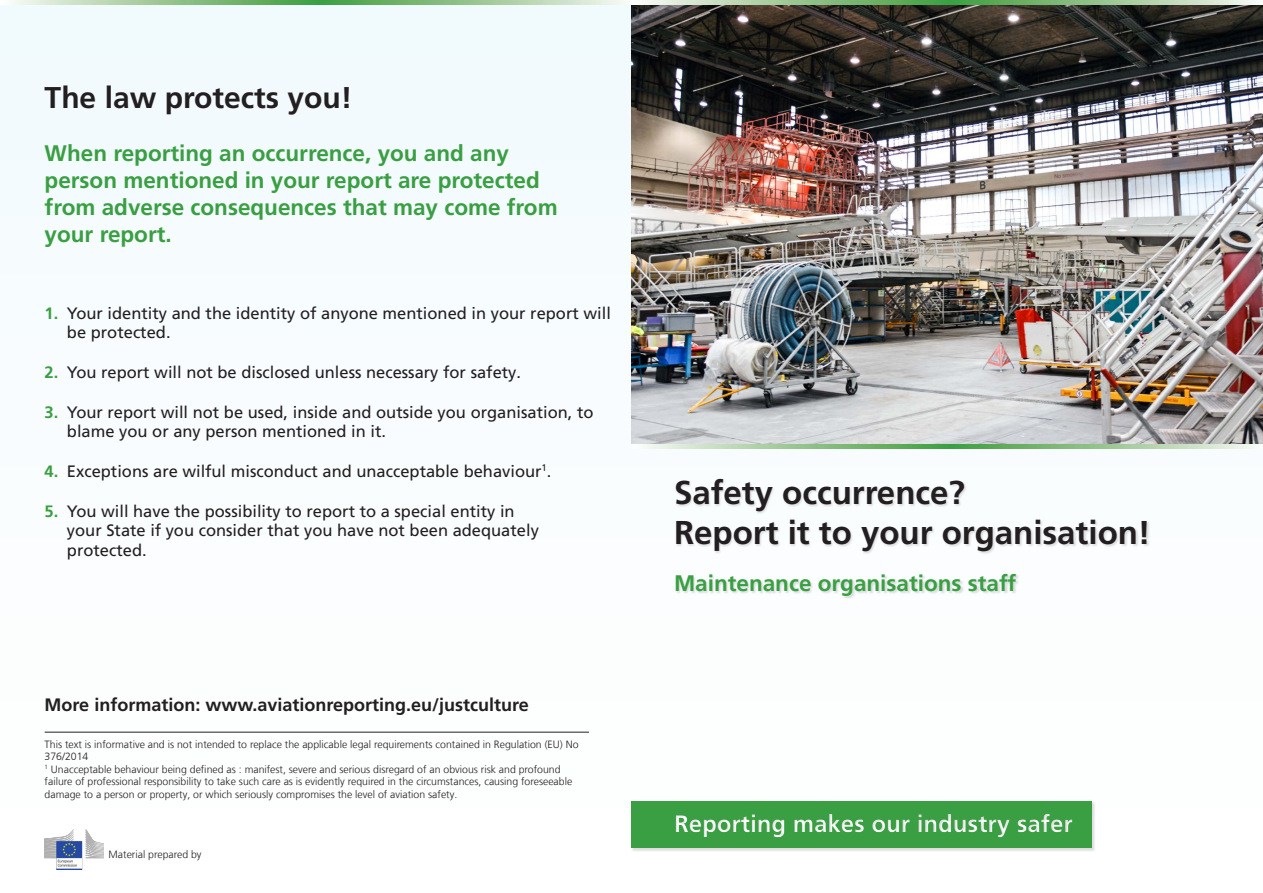
<style>
.page{position:relative;width:1263px;height:893px;background:#fbfdfe}
.page>*{position:absolute;margin:0;border:0;box-sizing:border-box;transform-origin:0 0}
.t1{font:700 33px/39.6px "Frutiger LT Com";color:#231f20}
.t2{font:700 30px "Frutiger LT Com";color:#231f20}
.t3{font:700 24px "Frutiger LT Com";color:#fff}
.t4{font:700 22.5px/27px "Frutiger LT Com";color:#399f42}
.t5{font:700 18px "Frutiger LT Com";color:#231f20}
.t6{font:16.5px/19.8px "Frutiger LT Com";color:#231f20}
.t7{font:700 16.5px "Frutiger LT Com";color:#399f42}
.t8{font:300 10.5px/12.6px "Frutiger LT Com";color:#231f20}
</style>
<div class="page">
<img style="left:631px;top:4px;width:632px;height:440px">
<div style="left:631px;top:801px;width:465px;height:51px;background:#e2e2e2"></div>
<div style="left:631px;top:801px;width:461px;height:47px;background:#399f42"></div>
<div style="left:676px;top:574px;width:343px;height:25px;background:#231f20;opacity:.15"></div>
<div style="left:676px;top:479px;width:474px;height:76px;background:#231f20;opacity:.15"></div>
<div style="left:669px;top:808px;width:427px;height:32px;background:#231f20;opacity:.15"></div>
<svg style="left:647px;top:444px;width:607px;height:5px;background:#98c692"></svg>
<svg style="left:647px;top:0;width:607px;height:4px;background:#98c692"></svg>
<svg style="left:15px;top:0;width:607px;height:4px;background:#98c692"></svg>
<hr style="left:45px;top:732px;width:544px;height:1px;background:#231f20">
<img style="left:45px;top:829px;width:58px;height:41px">
<h2 class="t2" style="left:45px;top:80px;width:309px">The law protects you!</h2>
<h3 class="t4" style="left:45px;top:140px;width:515px">When reporting an occurrence, you and any person mentioned in your report are protected from adverse consequences that may come from your report.</h3>
<h3 class="t7" style="left:45px;top:303px;width:15px">1.</h3>
<h3 class="t7" style="left:45px;top:363px;width:15px">2.</h3>
<h3 class="t7" style="left:45px;top:402px;width:15px">3.</h3>
<h3 class="t7" style="left:45px;top:462px;width:15px">4.</h3>
<h3 class="t7" style="left:45px;top:501px;width:15px">5.</h3>
<h3 class="t6" style="left:67px;top:303px;width:545px">Your identity and the identity of anyone mentioned in your report will be protected.</h3>
<h3 class="t6" style="left:67px;top:362px;width:456px">You report will not be disclosed unless necessary for safety.</h3>
<h3 class="t6" style="left:67px;top:402px;width:528px">Your report will not be used, inside and outside you organisation, to blame you or any person mentioned in it.</h3>
<h3 class="t6" style="left:67px;top:461px;width:486px">Exceptions are wilful misconduct and unacceptable behaviour<sup>1</sup>.</h3>
<h3 class="t6" style="left:67px;top:501px;width:473px">You will have the possibility to report to a special entity in your State if you consider that you have not been adequately protected.</h3>
<h3 class="t5" style="left:45px;top:694px;width:486px">More information: www.aviationreporting.eu/justculture</h3>
<p class="t8" style="left:45px;top:738px;width:535px">This text is informative and is not intended to replace the applicable legal requirements contained in Regulation (EU) No 376/2014<br><sup>1</sup> Unacceptable behaviour being defined as : manifest, severe and serious disregard of an obvious risk and profound failure of professional responsibility to take such care as is evidently required in the circumstances, causing foreseeable damage to a person or property, or which seriously compromises the level of aviation safety.</p>
<p class="t8" style="left:109px;top:848px;width:94px">Material prepared by</p>
<h1 class="t1" style="left:674px;top:473px;width:478px">Safety occurrence?<br>Report it to your organisation!</h1>
<h3 class="t4" style="left:674px;top:570px;width:344px">Maintenance organisations staff</h3>
<h3 class="t3" style="left:674px;top:809px;width:400px">Reporting makes our industry safer</h3>
</div>
